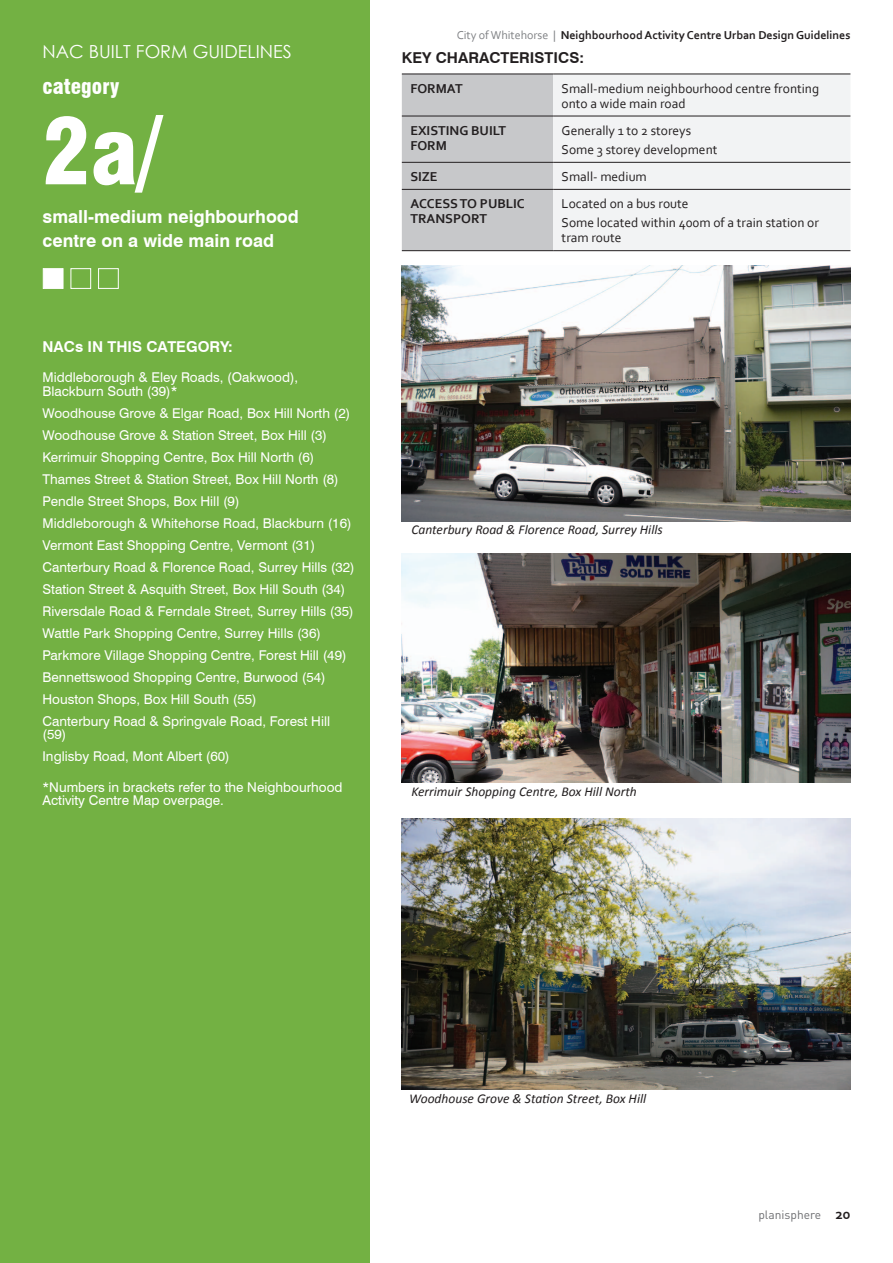
<style>
.page{position:relative;width:893px;height:1263px;background:#fff}
.page>*{position:absolute;margin:0;border:0;box-sizing:border-box;transform-origin:0 0}
.t1{font:900 condensed 90px "Swiss 721 BT";color:#fff}
.t2{font:900 condensed 21px "Swiss 721 BT";color:#fff}
.t3{font:700 18px/24px "Swiss 721 BT";color:#fff}
.t4{font:18px "Century Gothic";color:#fff}
.t5{font:700 15px "Swiss 721 BT";color:#fff}
.t6{font:700 15px "Swiss 721 BT";color:#231f20}
.t7{font:13.5px/22px "Swiss 721 BT";color:#fff}
.t8{font:13.5px/19.2px "Corbel";color:#231f20}
.t9{font:italic 13.5px "Calibri";color:#231f20}
.t10{font:700 13.5px/15px "Corbel";color:#231f20}
.t11{font:700 12px "Corbel";color:#231f20}
.t12{font:12px "DIN";color:#6c6d70}
.s1{font-weight:400;color:#808285}
.s2{font-family:"Corbel";font-weight:700;font-size:15px;color:#231f20}
</style>
<div class="page">
<div style="left:0;top:0;width:370px;height:1263px;background:#73b143"></div>
<div style="left:43px;top:268px;width:20px;height:21px;background:#fff;border:1px solid #fff"></div>
<div style="left:98px;top:268px;width:21px;height:21px;border:1px solid #fff"></div>
<div style="left:402px;top:75px;width:151px;height:175px;background:#c7c8ca"></div>
<div style="left:553px;top:75px;width:297px;height:175px;background:#f2f3f4"></div>
<hr style="left:402px;top:74px;width:151px;height:1px;background:#231f20">
<hr style="left:553px;top:74px;width:297px;height:1px;background:#231f20">
<hr style="left:402px;top:116px;width:151px;height:1px;background:#231f20">
<hr style="left:553px;top:116px;width:297px;height:1px;background:#231f20">
<hr style="left:402px;top:162px;width:151px;height:1px;background:#231f20">
<hr style="left:553px;top:162px;width:297px;height:1px;background:#231f20">
<hr style="left:402px;top:189px;width:151px;height:1px;background:#231f20">
<hr style="left:553px;top:189px;width:297px;height:1px;background:#231f20">
<hr style="left:402px;top:250px;width:151px;height:1px;background:#231f20">
<hr style="left:553px;top:250px;width:297px;height:1px;background:#231f20">
<div style="left:71px;top:268px;width:20px;height:21px;border:1px solid #fff"></div>
<img style="left:402px;top:266px;width:448px;height:256px">
<img style="left:402px;top:554px;width:448px;height:229px">
<img style="left:402px;top:819px;width:448px;height:270px">
<h3 class="t4" style="left:43px;top:39px;width:14px">NAC</h3>
<h3 class="t4" style="left:89px;top:39px;width:10px">BUILT</h3>
<h3 class="t4" style="left:136px;top:39px;width:14px">FORM</h3>
<h3 class="t4" style="left:193px;top:39px;width:11px">GUIDELINES</h3>
<h2 class="t2" style="left:43px;top:74px;width:78px">category</h2>
<h1 class="t1" style="left:43px;top:98px;width:121px">2a/</h1>
<h3 class="t3" style="left:43px;top:205px;width:258px">small-medium neighbourhood centre on a wide main road</h3>
<p class="t5" style="left:43px;top:337px;width:192px">NACs IN THIS CATEGORY:</p>
<p class="t7" style="left:43px;top:370px;width:257px;line-height:13.5px">Middleborough &amp; Eley Roads, (Oakwood),<br>Blackburn South (39)*</p>
<p class="t7" style="left:43px;top:402px;width:314px">Woodhouse Grove &amp; Elgar Road, Box Hill North (2)<br>Woodhouse Grove &amp; Station Street, Box Hill (3)<br>Kerrimuir Shopping Centre, Box Hill North (6)<br>Thames Street &amp; Station Street, Box Hill North (8)<br>Pendle Street Shops, Box Hill (9)<br>Middleborough &amp; Whitehorse Road, Blackburn (16)<br>Vermont East Shopping Centre, Vermont (31)<br>Canterbury Road &amp; Florence Road, Surrey Hills (32)<br>Station Street &amp; Asquith Street, Box Hill South (34)<br>Riversdale Road &amp; Ferndale Street, Surrey Hills (35)<br>Wattle Park Shopping Centre, Surrey Hills (36)<br>Parkmore Village Shopping Centre, Forest Hill (49)<br>Bennettswood Shopping Centre, Burwood (54)<br>Houston Shops, Box Hill South (55)<br>Canterbury Road &amp; Springvale Road, Forest Hill</p>
<p class="t7" style="left:43px;top:723px;width:189px">(59)<br>Inglisby Road, Mont Albert (60)</p>
<p class="t7" style="left:43px;top:780px;width:302px;line-height:13.5px">*Numbers in brackets refer to the Neighbourhood<br>Activity Centre Map overpage.</p>
<p class="t11" style="left:457px;top:28px;width:395px"><span class="s1">City of Whitehorse |</span> Neighbourhood Activity Centre Urban Design Guidelines</p>
<p class="t6" style="left:402px;top:49px;width:184px">KEY CHARACTERISTICS:</p>
<p class="t10" style="left:410px;top:80px;width:54px">FORMAT</p>
<p class="t8" style="left:562px;top:80px;width:259px;line-height:15px">Small-medium neighbourhood centre fronting onto a wide main road</p>
<p class="t10" style="left:410px;top:122px;width:97px">EXISTING BUILT<br>FORM</p>
<p class="t8" style="left:562px;top:120px;width:157px">Generally 1 to 2 storeys<br>Some 3 storey development</p>
<p class="t10" style="left:410px;top:169px;width:29px">SIZE</p>
<p class="t8" style="left:562px;top:166px;width:87px">Small- medium</p>
<p class="t10" style="left:410px;top:196px;width:116px">ACCESS TO PUBLIC<br>TRANSPORT</p>
<p class="t8" style="left:562px;top:194px;width:259px">Located on a bus route<br>Some located within 400m of a train station or</p>
<p class="t8" style="left:562px;top:228px;width:61px">tram route</p>
<p class="t9" style="left:411px;top:521px;width:253px">Canterbury Road &amp; Florence Road, Surrey Hills</p>
<p class="t9" style="left:411px;top:783px;width:227px">Kerrimuir Shopping Centre, Box Hill North</p>
<p class="t9" style="left:409px;top:1090px;width:239px">Woodhouse Grove &amp; Station Street, Box Hill</p>
<p class="t12" style="left:758px;top:1207px;width:94px">planisphere <span class="s2">20</span></p>
</div>
